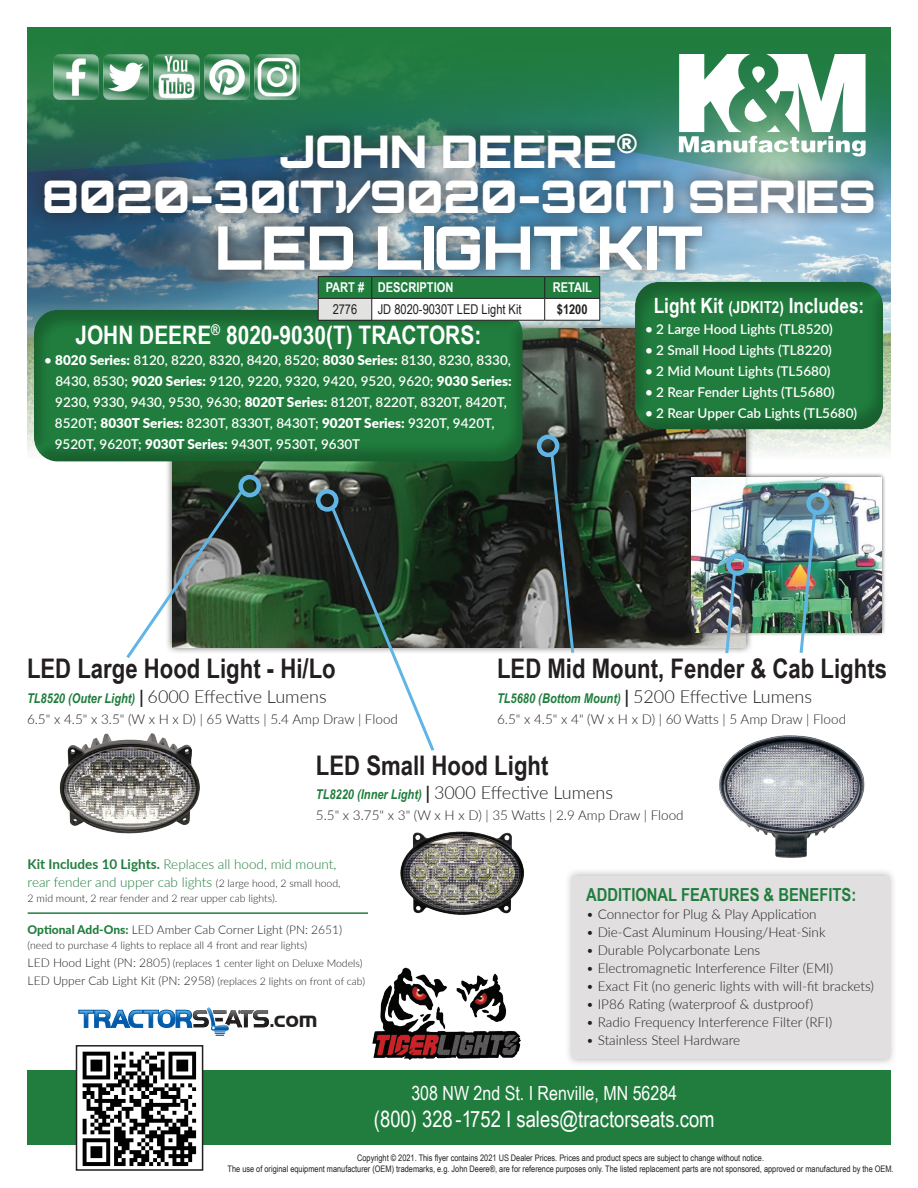
<style>
.page{position:relative;width:918px;height:1188px;background:#fff}
.page>*{position:absolute;margin:0;border:0;box-sizing:border-box;transform-origin:0 0}
.t1{font:900 60px "Orbitron";letter-spacing:-.01em;color:#fff}
.t2{font:900 45px/45px "Orbitron";letter-spacing:-.01em;color:#fff;text-align:center}
.t3{font:700 27px "Arial Narrow";color:#231f20}
.t4{font:700 25.5px "Arial Narrow";color:#fff}
.t5{font:700 23.4px "Handel Got D";color:#231f20}
.t6{font:22.5px "Arial Narrow";color:#fff}
.t7{font:700 21px "Arial Narrow";color:#fff}
.t8{font:19.5px "Arial Narrow";color:#fff}
.t9{font:300 18px "Lato";color:#231f20}
.t10{font:700 18px "Arial Narrow";color:#207d3d}
.t11{font:600 13.5px "Lato";color:#fff}
.t12{font:300 13.5px "Lato";color:#231f20}
.t13{font:300 13.5px/18px "Lato";color:#207d3d}
.t14{font:italic 700 13.5px "Arial Narrow";color:#207d3d}
.t15{font:13.5px "Arial Narrow";color:#231f20}
.t16{font:700 13.5px "Arial Narrow";color:#fff}
.t17{font:700 13.5px "Arial Narrow";color:#231f20}
.t18{font:300 12px "Lato";color:#231f20}
.t19{font:300 10.5px "Lato";color:#231f20}
.t20{font:9px "Arial Narrow";color:#231f20}
.s1{font-weight:900}
.s2{font-size:16.5px}
.s3{font-family:"Arial Narrow";font-weight:700;font-style:italic;font-size:13.5px;color:#207d3d}
.s4{font-family:"Arial Narrow";font-weight:700;font-style:italic}
.s5{font-size:18px;color:#231f20}
.s6{font-family:"Lato";font-weight:300;font-style:normal;font-size:18px;color:#231f20}
.s7{font-weight:700}
.s8{font-size:10.5px;color:#231f20}
.s9{font-weight:800;color:#207d3d}
.s10{font-size:12px}
</style>
<div class="page">
<img style="left:27px;top:205px;width:864px;height:249px">
<svg style="left:27px;top:27px;width:864px;height:178px;background:#217a45"></svg>
<svg style="left:679px;top:54px;width:187px;height:65px"></svg>
<img style="left:53px;top:54px;width:47px;height:47px">
<img style="left:103px;top:54px;width:47px;height:47px">
<img style="left:253px;top:54px;width:48px;height:47px">
<img style="left:203px;top:54px;width:47px;height:47px">
<img style="left:153px;top:54px;width:47px;height:47px">
<div style="left:30px;top:119px;width:859px;height:166px;background:#231f20;opacity:.75"></div>
<div style="left:165px;top:320px;width:588px;height:335px;background:#231f20;opacity:.75"></div>
<img style="left:172px;top:328px;width:574px;height:319px">
<div style="left:238px;top:475px;width:23px;height:22px;border:4px solid #60b5e5;border-radius:50%"></div>
<svg style="left:126px;top:488px;width:119px;height:170px"></svg>
<div style="left:316px;top:489px;width:23px;height:23px;border:4px solid #60b5e5;border-radius:50%"></div>
<div style="left:537px;top:435px;width:22px;height:22px;border:4px solid #60b5e5;border-radius:50%"></div>
<svg style="left:329px;top:505px;width:108px;height:246px"></svg>
<svg style="left:549px;top:450px;width:27px;height:205px;background:#3a4446"></svg>
<div style="left:27px;top:1071px;width:864px;height:74px;background:#207d3d"></div>
<img style="left:79px;top:1051px;width:121px;height:115px">
<div style="left:76px;top:1045px;width:127px;height:126px;border:2px solid #231f20"></div>
<svg style="left:79px;top:1007px;width:190px;height:29px"></svg>
<img style="left:372px;top:967px;width:149px;height:93px">
<div style="left:564px;top:868px;width:334px;height:199px;background:#231f20;opacity:.75"></div>
<div style="left:572px;top:876px;width:317px;height:183px;background:#e1dfdf"></div>
<div style="left:686px;top:473px;width:201px;height:164px;background:#231f20;opacity:.75"></div>
<img style="left:691px;top:477px;width:191px;height:155px">
<svg style="left:724px;top:570px;width:14px;height:85px"></svg>
<div style="left:726px;top:553px;width:23px;height:23px;border:4px solid #60b5e5;border-radius:50%"></div>
<img style="left:400px;top:831px;width:124px;height:84px">
<img style="left:59px;top:733px;width:141px;height:101px">
<img style="left:719px;top:735px;width:146px;height:123px">
<div style="left:806px;top:492px;width:23px;height:23px;border:4px solid #60b5e5;border-radius:50%"></div>
<img style="left:798px;top:509px;width:20px;height:144px">
<hr style="left:28px;top:912px;width:340px;height:2px;background:#207d3d">
<div style="left:632px;top:282px;width:252px;height:148px;background:#231f20;opacity:.26"></div>
<div style="left:31px;top:310px;width:492px;height:153px;background:#231f20;opacity:.26"></div>
<hr style="left:318px;top:276px;width:54px;height:1px;background:#231f20">
<hr style="left:372px;top:276px;width:173px;height:1px;background:#231f20">
<hr style="left:545px;top:276px;width:55px;height:1px;background:#231f20">
<svg style="left:318px;top:277px;width:283px;height:43px"></svg>
<hr style="left:318px;top:320px;width:54px;height:1px;background:#231f20">
<hr style="left:372px;top:320px;width:173px;height:1px;background:#231f20">
<hr style="left:545px;top:320px;width:55px;height:1px;background:#231f20">
<p class="t2" style="left:42px;top:129px;width:835px">JOHN DEERE<sup>®<br></sup>8020-30(T)/9020-30(T) SERIES</p>
<p class="t1" style="left:215px;top:211px;width:490px">LED LIGHT KIT</p>
<p class="t16" style="left:326px;top:277px;width:40px">PART #</p>
<p class="t16" style="left:378px;top:277px;width:77px">DESCRIPTION</p>
<p class="t16" style="left:553px;top:277px;width:41px">RETAIL</p>
<p class="t15" style="left:333px;top:300px;width:26px">2776</p>
<p class="t15" style="left:378px;top:300px;width:145px">JD 8020-9030T LED Light Kit</p>
<p class="t17" style="left:557px;top:299px;width:32px">$1200</p>
<p class="t4" style="left:75px;top:315px;width:407px">JOHN DEERE<sup>®</sup> 8020-9030(T) TRACTORS:</p>
<p class="t11" style="left:44px;top:350px;width:468px">• <span class="s1">8020 Series:</span> 8120, 8220, 8320, 8420, 8520; <span class="s1">8030 Series:</span> 8130, 8230, 8330,</p>
<p class="t11" style="left:55px;top:371px;width:458px">8430, 8530; <span class="s1">9020 Series:</span> 9120, 9220, 9320, 9420, 9520, 9620; <span class="s1">9030 Series:</span></p>
<p class="t11" style="left:55px;top:392px;width:453px">9230, 9330, 9430, 9530, 9630; <span class="s1">8020T Series:</span> 8120T, 8220T, 8320T, 8420T,</p>
<p class="t11" style="left:55px;top:413px;width:441px">8520T; <span class="s1">8030T Series:</span> 8230T, 8330T, 8430T; <span class="s1">9020T Series:</span> 9320T, 9420T,</p>
<p class="t11" style="left:55px;top:434px;width:307px">9520T, 9620T; <span class="s1">9030T Series:</span> 9430T, 9530T, 9630T</p>
<p class="t7" style="left:654px;top:289px;width:212px">Light Kit <span class="s2">(JDKIT2)</span> Includes:</p>
<p class="t11" style="left:645px;top:319px;width:189px">• 2 Large Hood Lights (TL8520)</p>
<p class="t11" style="left:645px;top:340px;width:188px">• 2 Small Hood Lights (TL8220)</p>
<p class="t11" style="left:645px;top:361px;width:187px">• 2 Mid Mount Lights (TL5680)</p>
<p class="t11" style="left:645px;top:382px;width:191px">• 2 Rear Fender Lights (TL5680)</p>
<p class="t11" style="left:645px;top:403px;width:214px">• 2 Rear Upper Cab Lights (TL5680)</p>
<p class="t3" style="left:27px;top:648px;width:310px">LED Large Hood Light - Hi/Lo</p>
<p class="t9" style="left:27px;top:684px;width:301px"><span class="s3">TL8520 (Outer Light)</span> <span class="s4">|</span> 6000 Effective Lumens</p>
<p class="t12" style="left:27px;top:710px;width:372px">6.5" x 4.5" x 3.5" (W x H x D) | 65 Watts | 5.4 Amp Draw | Flood</p>
<p class="t3" style="left:497px;top:648px;width:391px">LED Mid Mount, Fender &amp; Cab Lights</p>
<p class="t14" style="left:497px;top:688px;width:317px">TL5680 (Bottom Mount) <span class="s5">|</span> <span class="s6">5200 Effective Lumens</span></p>
<p class="t12" style="left:497px;top:710px;width:351px">6.5" x 4.5" x 4" (W x H x D) | 60 Watts | 5 Amp Draw | Flood</p>
<p class="t3" style="left:316px;top:745px;width:234px">LED Small Hood Light</p>
<p class="t9" style="left:316px;top:780px;width:299px"><span class="s3">TL8220 (Inner Light)</span> <span class="s4">|</span> 3000 Effective Lumens</p>
<p class="t12" style="left:316px;top:806px;width:369px">5.5" x 3.75" x 3" (W x H x D) | 35 Watts | 2.9 Amp Draw | Flood</p>
<p class="t13" style="left:28px;top:854px;width:314px"><span class="s7">Kit Includes 10 Lights.</span> Replaces all hood, mid mount, rear fender and upper cab lights <span class="s8">(2 large hood, 2 small hood,</span></p>
<p class="t19" style="left:28px;top:891px;width:251px">2 mid mount, 2 rear fender and 2 rear upper cab lights).</p>
<p class="t18" style="left:28px;top:922px;width:316px"><span class="s9">Optional Add-Ons:</span> LED Amber Cab Corner Light (PN: 2651)</p>
<p class="t19" style="left:28px;top:938px;width:281px">(need to purchase 4 lights to replace all 4 front and rear lights)</p>
<p class="t19" style="left:28px;top:956px;width:336px"><span class="s10">LED Hood Light (PN: 2805)</span> (replaces 1 center light on Deluxe Models)</p>
<p class="t19" style="left:28px;top:974px;width:339px"><span class="s10">LED Upper Cab Light Kit (PN: 2958)</span> (replaces 2 lights on front of cab)</p>
<p class="t5" style="left:269px;top:1006px;width:50px">.com</p>
<p class="t10" style="left:586px;top:881px;width:272px">ADDITIONAL FEATURES &amp; BENEFITS:</p>
<p class="t12" style="left:586px;top:905px;width:232px">• Connector for Plug &amp; Play Application</p>
<p class="t12" style="left:586px;top:923px;width:241px">• Die-Cast Aluminum Housing/Heat-Sink</p>
<p class="t12" style="left:586px;top:941px;width:176px">• Durable Polycarbonate Lens</p>
<p class="t12" style="left:586px;top:959px;width:249px">• Electromagnetic Interference Filter (EMI)</p>
<p class="t12" style="left:586px;top:977px;width:289px">• Exact Fit (no generic lights with will-fit brackets)</p>
<p class="t12" style="left:586px;top:995px;width:228px">• IP86 Rating (waterproof &amp; dustproof)</p>
<p class="t12" style="left:586px;top:1013px;width:247px">• Radio Frequency Interference Filter (RFI)</p>
<p class="t12" style="left:586px;top:1031px;width:155px">• Stainless Steel Hardware</p>
<p class="t8" style="left:411px;top:1079px;width:267px">308 NW 2nd St. I Renville, MN 56284</p>
<p class="t6" style="left:374px;top:1103px;width:342px">(800) 328 -1752 I sales@tractorseats.com</p>
<p class="t20" style="left:357px;top:1151px;width:408px">Copyright © 2021. This flyer contains 2021 US Dealer Prices. Prices and product specs are subject to change without notice.</p>
<p class="t20" style="left:228px;top:1162px;width:668px">The use of original equipment manufacturer (OEM) trademarks, e.g. John Deere®, are for reference purposes only. The listed replacement parts are not sponsored, approved or manufactured by the OEM.</p>
</div>
